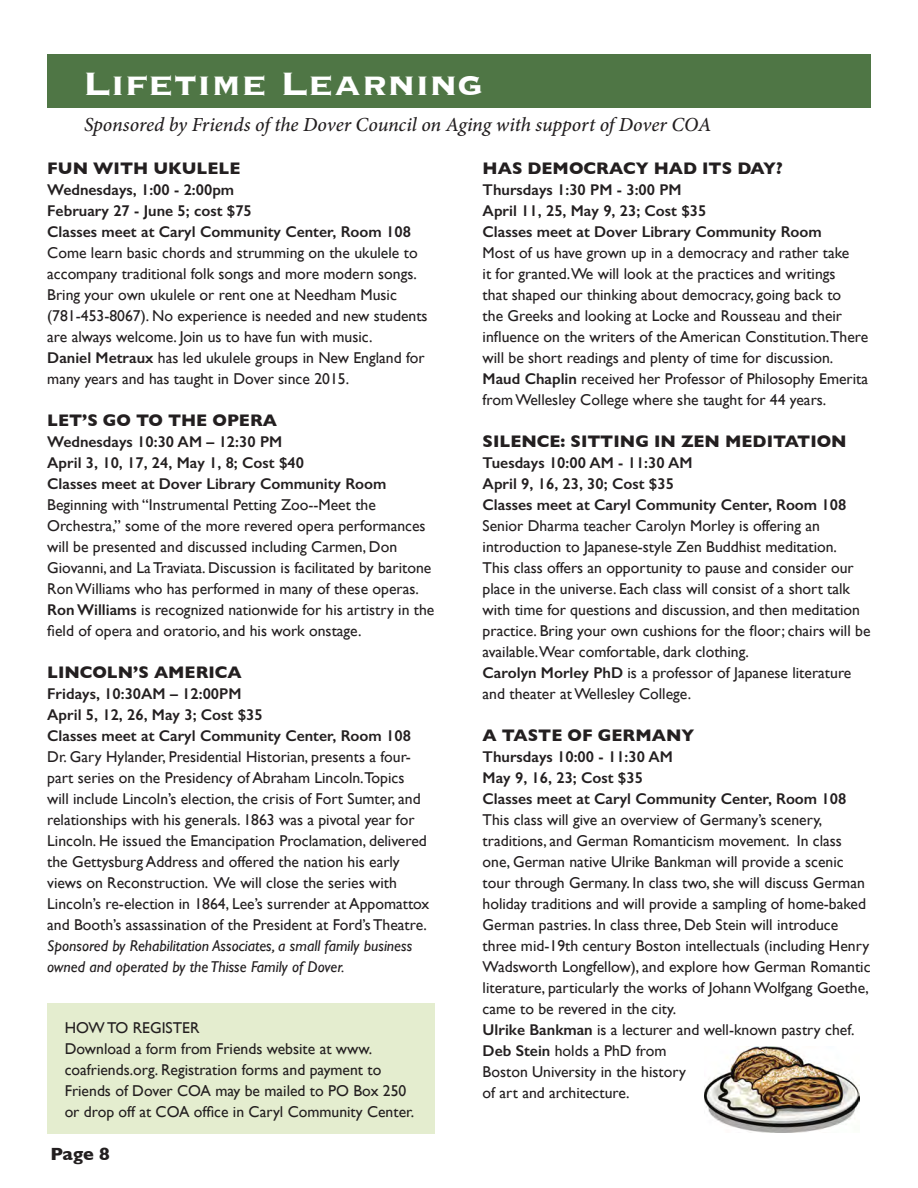
<style>
.page{position:relative;width:918px;height:1188px;background:#fff}
.page>*{position:absolute;margin:0;border:0;box-sizing:border-box;transform-origin:0 0}
.t1{font:700 42px "Copperplate";color:#fff}
.t2{font:italic 500 19.95px "Minion Pro";letter-spacing:-.005em;color:#231f20}
.t3{font:700 18px "Gill Sans";color:#231f20}
.t4{font:700 17.1px "Gill Sans";color:#231f20}
.t5{font:15.6px/21px "Gill Sans";color:#231f20}
.t6{font:600 15.6px "Gill Sans";color:#231f20}
.t7{font:italic 15.6px/21px "Gill Sans";color:#231f20}
.s1{font-weight:600}
</style>
<div class="page">
<div style="left:48px;top:1004px;width:387px;height:130px;background:#e4edcf"></div>
<div style="left:47px;top:54px;width:823px;height:54px;background:#4f7645"></div>
<img style="left:704px;top:1046px;width:155px;height:87px">
<p class="t1" style="left:83px;top:56px;width:402px">Lifetime Learning</p>
<p class="t2" style="left:84px;top:111px;width:629px">Sponsored by Friends of the Dover Council on Aging with support of Dover COA</p>
<p class="t4" style="left:483px;top:155px;width:301px">HAS DEMOCRACY HAD ITS DAY?</p>
<p class="t6" style="left:483px;top:181px;width:201px">Thursdays 1:30 PM - 3:00 PM</p>
<p class="t6" style="left:483px;top:202px;width:225px">April 11, 25, May 9, 23; Cost $35</p>
<p class="t6" style="left:483px;top:223px;width:341px">Classes meet at Dover Library Community Room</p>
<p class="t5" style="left:483px;top:242px;width:387px">Most of us have grown up in a democracy and rather take<br>it for granted.We will look at the practices and writings<br>that shaped our thinking about democracy, going back to<br>the Greeks and looking at Locke and Rousseau and their influence on the writers of the American Constitution.There will be short readings and plenty of time for discussion.</p>
<p class="t5" style="left:483px;top:368px;width:387px"><span class="s1">Maud Chaplin</span> received her Professor of Philosophy Emerita from Wellesley College where she taught for 44 years.</p>
<p class="t4" style="left:483px;top:428px;width:366px">SILENCE: SITTING IN ZEN MEDITATION</p>
<p class="t6" style="left:483px;top:454px;width:212px">Tuesdays 10:00 AM - 11:30 AM</p>
<p class="t6" style="left:483px;top:475px;width:193px">April 9, 16, 23, 30; Cost $35</p>
<p class="t6" style="left:483px;top:496px;width:365px">Classes meet at Caryl Community Center, Room 108</p>
<p class="t5" style="left:483px;top:515px;width:389px">Senior Dharma teacher Carolyn Morley is offering an introduction to Japanese-style Zen Buddhist meditation.<br>This class offers an opportunity to pause and consider our place in the universe. Each class will consist of a short talk with time for questions and discussion, and then meditation practice. Bring your own cushions for the floor; chairs will be available.Wear comfortable, dark clothing.</p>
<p class="t5" style="left:483px;top:662px;width:370px"><span class="s1">Carolyn Morley PhD</span> is a professor of Japanese literature and theater at Wellesley College.</p>
<p class="t4" style="left:483px;top:722px;width:213px">A TASTE OF GERMANY</p>
<p class="t6" style="left:483px;top:748px;width:192px">Thursdays 10:00 - 11:30 AM</p>
<p class="t6" style="left:483px;top:769px;width:162px">May 9, 16, 23; Cost $35</p>
<p class="t6" style="left:483px;top:790px;width:365px">Classes meet at Caryl Community Center, Room 108</p>
<p class="t5" style="left:483px;top:809px;width:389px">This class will give an overview of Germany’s scenery, traditions, and German Romanticism movement. In class one, German native Ulrike Bankman will provide a scenic tour through Germany. In class two, she will discuss German holiday traditions and will provide a sampling of home-baked German pastries. In class three, Deb Stein will introduce three mid-19th century Boston intellectuals (including Henry Wadsworth Longfellow), and explore how German Romantic literature, particularly the works of Johann Wolfgang Goethe, came to be revered in the city.</p>
<p class="t5" style="left:483px;top:1019px;width:374px"><span class="s1">Ulrike Bankman</span> is a lecturer and well-known pastry chef.<br><span class="s1">Deb Stein</span> holds a PhD from<br>Boston University in the history<br>of art and architecture.</p>
<p class="t4" style="left:47px;top:155px;width:195px">FUN WITH UKULELE</p>
<p class="t6" style="left:47px;top:181px;width:188px">Wednesdays, 1:00 - 2:00pm</p>
<p class="t6" style="left:47px;top:202px;width:206px">February 27 - June 5; cost $75</p>
<p class="t6" style="left:47px;top:223px;width:365px">Classes meet at Caryl Community Center, Room 108</p>
<p class="t5" style="left:47px;top:242px;width:382px">Come learn basic chords and strumming on the ukulele to accompany traditional folk songs and more modern songs.<br>Bring your own ukulele or rent one at Needham Music (781-453-8067). No experience is needed and new students are always welcome. Join us to have fun with music.</p>
<p class="t5" style="left:47px;top:347px;width:379px"><span class="s1">Daniel Metraux</span> has led ukulele groups in New England for many years and has taught in Dover since 2015.</p>
<p class="t4" style="left:47px;top:407px;width:231px">LET’S GO TO THE OPERA</p>
<p class="t6" style="left:47px;top:433px;width:237px">Wednesdays 10:30 AM – 12:30 PM</p>
<p class="t6" style="left:47px;top:454px;width:258px">April 3, 10, 17, 24, May 1, 8; Cost $40</p>
<p class="t6" style="left:47px;top:475px;width:341px">Classes meet at Dover Library Community Room</p>
<p class="t5" style="left:47px;top:494px;width:386px">Beginning with “Instrumental Petting Zoo--Meet the Orchestra,” some of the more revered opera performances will be presented and discussed including Carmen, Don Giovanni, and La Traviata. Discussion is facilitated by baritone Ron Williams who has performed in many of these operas.</p>
<p class="t5" style="left:47px;top:599px;width:389px"><span class="s1">Ron Williams</span> is recognized nationwide for his artistry in the field of opera and oratorio, and his work onstage.</p>
<p class="t4" style="left:47px;top:659px;width:196px">LINCOLN’S AMERICA</p>
<p class="t6" style="left:47px;top:685px;width:196px">Fridays, 10:30AM – 12:00PM</p>
<p class="t6" style="left:47px;top:706px;width:217px">April 5, 12, 26, May 3; Cost $35</p>
<p class="t6" style="left:47px;top:727px;width:365px">Classes meet at Caryl Community Center, Room 108</p>
<p class="t5" style="left:47px;top:746px;width:384px">Dr. Gary Hylander, Presidential Historian, presents a four&shy;part series on the Presidency of Abraham Lincoln.Topics will include Lincoln’s election, the crisis of Fort Sumter, and relationships with his generals. 1863 was a pivotal year for Lincoln. He issued the Emancipation Proclamation, delivered the Gettysburg Address and offered the nation his early views on Reconstruction. We will close the series with Lincoln’s re-election in 1864, Lee’s surrender at Appomattox and Booth’s assassination of the President at Ford’s Theatre.</p>
<p class="t7" style="left:47px;top:936px;width:367px">Sponsored by Rehabilitation Associates, a small family business owned and operated by the Thisse Family of Dover.</p>
<p class="t5" style="left:65px;top:1017px;width:136px">HOW TO REGISTER</p>
<p class="t5" style="left:65px;top:1038px;width:351px">Download a form from Friends website at www. coafriends.org. Registration forms and payment to Friends of Dover COA may be mailed to PO Box 250 or drop off at COA office in Caryl Community Center.</p>
<p class="t3" style="left:50px;top:1140px;width:61px">Page 8</p>
</div>
